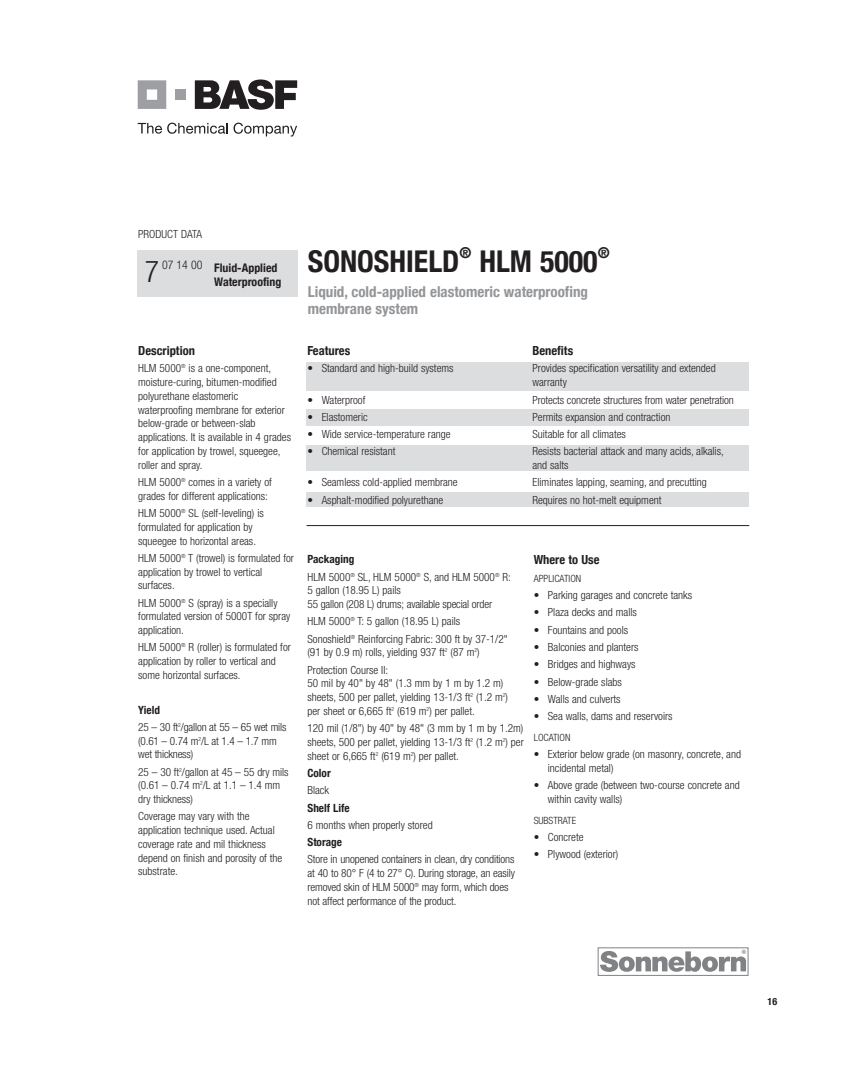
<style>
.page{position:relative;width:855px;height:1080px;background:#fff}
.page>*{position:absolute;margin:0;border:0;box-sizing:border-box;transform-origin:0 0}
.t1{font:700 condensed 30px "Helvetica Neue";color:#231f20}
.t2{font:300 condensed 30px "Helvetica Neue";color:#231f20}
.t3{font:700 condensed 15px/17.5px "Helvetica Neue";color:#939598}
.t4{font:700 condensed 15px "Helvetica Neue";color:#231f20}
.t5{font:700 condensed 12.5px "Helvetica Neue";color:#231f20}
.t6{font:700 condensed 11.88px/13.8px "Helvetica Neue";color:#231f20}
.t7{font:300 condensed 11.88px "Helvetica Neue";color:#231f20}
.t8{font:300 condensed 11.25px/13.8px "Helvetica Neue";color:#231f20}
.t9{font:700 condensed 11.25px "Helvetica Neue";color:#231f20}
.t10{font:300 condensed 10px "Helvetica Neue";color:#231f20}
.t11{font:700 condensed 10px "Helvetica Neue";color:#231f20}
.t12{font:700 6px "Helvetica";color:#808285}
.s1{font-weight:700}
</style>
<div class="page">
<div style="left:306px;top:493px;width:443px;height:14px;background:#dcdddf"></div>
<div style="left:307px;top:445px;width:442px;height:26px;background:#dcdddf"></div>
<div style="left:307px;top:409px;width:442px;height:17px;background:#dcdddf"></div>
<div style="left:307px;top:362px;width:442px;height:28px;background:#dcdddf"></div>
<hr style="left:307px;top:525px;width:442px;height:1px;background:#231f20">
<svg style="left:138px;top:123px;width:90px;height:11px"></svg>
<svg style="left:234px;top:123px;width:63px;height:14px"></svg>
<svg style="left:195px;top:80px;width:102px;height:30px"></svg>
<svg style="left:138px;top:80px;width:28px;height:29px"></svg>
<div style="left:175px;top:89px;width:11px;height:11px;background:#9d9fa2"></div>
<div style="left:137px;top:250px;width:161px;height:46px;background:#dcdddf"></div>
<svg style="left:600px;top:951px;width:146px;height:21px"></svg>
<div style="left:598px;top:947px;width:150px;height:29px;border:1px solid #808285"></div>
<p class="t8" style="left:138px;top:228px;width:65px">PRODUCT DATA</p>
<p class="t7" style="left:162px;top:261px;width:42px">07 14 00</p>
<h1 class="t2" style="left:145px;top:260px;width:16px">7</h1>
<p class="t6" style="left:214px;top:261px;width:69px">Fluid-Applied<br>Waterproofing</p>
<p class="t5" style="left:138px;top:343px;width:58px">description</p>
<p class="t8" style="left:138px;top:363px;width:154px">HLM 5000<sup>®</sup> is a one-component, moisture-curing, bitumen-modified polyurethane elastomeric waterproofing membrane for exterior below-grade or between-slab applications. It is available in 4 grades for application by trowel, squeegee, roller and spray.</p>
<p class="t8" style="left:138px;top:476px;width:135px">HLM 5000<sup>®</sup> comes in a variety of grades for different applications:</p>
<p class="t8" style="left:138px;top:507px;width:127px">HLM 5000<sup>®</sup> SL (self-leveling) is formulated for application by squeegee to horizontal areas.</p>
<p class="t8" style="left:138px;top:552px;width:157px">HLM 5000<sup>®</sup> T (trowel) is formulated for application by trowel to vertical surfaces.</p>
<p class="t8" style="left:138px;top:597px;width:154px">HLM 5000<sup>®</sup> S (spray) is a specially formulated version of 5000T for spray application.</p>
<p class="t8" style="left:138px;top:642px;width:154px">HLM 5000<sup>®</sup> R (roller) is formulated for application by roller to vertical and some horizontal surfaces.</p>
<p class="t8" style="left:138px;top:702px;width:150px;line-height:17.2px"><span class="s1">Yield<br></span>25 – 30 ft<sup>2</sup>/gallon at 55 – 65 wet mils</p>
<p class="t8" style="left:138px;top:735px;width:140px">(0.61 – 0.74 m<sup>2</sup>/L at 1.4 – 1.7 mm wet thickness)</p>
<p class="t8" style="left:138px;top:766px;width:152px">25 – 30 ft<sup>2</sup>/gallon at 45 – 55 dry mils (0.61 – 0.74 m<sup>2</sup>/L at 1.1 – 1.4 mm dry thickness)</p>
<p class="t8" style="left:138px;top:811px;width:146px">Coverage may vary with the application technique used. Actual coverage rate and mil thickness depend on finish and porosity of the substrate.</p>
<h1 class="t1" style="left:308px;top:243px;width:153px">SonoShield</h1>
<h2 class="t4" style="left:459px;top:243px;width:14px">®</h2>
<h1 class="t1" style="left:479px;top:243px;width:120px">hlm 5000</h1>
<h2 class="t4" style="left:598px;top:243px;width:14px">®</h2>
<h2 class="t3" style="left:308px;top:282px;width:282px">liquid, cold-applied elastomeric waterproofing membrane system</h2>
<p class="t5" style="left:308px;top:343px;width:44px">Features</p>
<p class="t5" style="left:532px;top:343px;width:42px">Benefits</p>
<p class="t8" style="left:308px;top:363px;width:148px">• Standard and high-build systems</p>
<p class="t8" style="left:532px;top:363px;width:185px">Provides specification versatility and extended warranty</p>
<p class="t8" style="left:307px;top:394px;width:59px">• Waterproof</p>
<p class="t8" style="left:532px;top:394px;width:203px">Protects concrete structures from water penetration</p>
<p class="t8" style="left:307px;top:411px;width:62px">• Elastomeric</p>
<p class="t8" style="left:532px;top:411px;width:139px">Permits expansion and contraction</p>
<p class="t8" style="left:308px;top:428px;width:145px">• Wide service-temperature range</p>
<p class="t8" style="left:533px;top:428px;width:95px">Suitable for all climates</p>
<p class="t8" style="left:308px;top:446px;width:89px">• Chemical resistant</p>
<p class="t8" style="left:532px;top:446px;width:193px">Resists bacterial attack and many acids, alkalis, and salts</p>
<p class="t8" style="left:307px;top:477px;width:152px">• Seamless cold-applied membrane</p>
<p class="t8" style="left:532px;top:477px;width:176px">Eliminates lapping, seaming, and precutting</p>
<p class="t8" style="left:307px;top:494px;width:137px">• Asphalt-modified polyurethane</p>
<p class="t8" style="left:532px;top:494px;width:131px">Requires no hot-melt equipment</p>
<p class="t8" style="left:307px;top:552px;width:205px;line-height:17.2px"><span class="s1">Packaging<br></span>HLM 5000<sup>®</sup> SL, HLM 5000<sup>®</sup> S, and HLM 5000<sup>®</sup> R:</p>
<p class="t8" style="left:307px;top:584px;width:186px">5 gallon (18.95 L) pails<br>55 gallon (208 L) drums; available special order</p>
<p class="t8" style="left:307px;top:614px;width:202px;line-height:17.2px">HLM 5000<sup>®</sup> T: 5 gallon (18.95 L) pails<br>Sonoshield<sup>®</sup> Reinforcing Fabric: 300 ft by 37-1/2"</p>
<p class="t8" style="left:307px;top:645px;width:174px;line-height:17.2px">(91 by 0.9 m) rolls, yielding 937 ft<sup>2</sup> (87 m<sup>2</sup>)<br>Protection Course II:</p>
<p class="t8" style="left:307px;top:678px;width:202px">50 mil by 40" by 48" (1.3 mm by 1 m by 1.2 m) sheets, 500 per pallet, yielding 13-1/3 ft<sup>2</sup> (1.2 m<sup>2</sup>) per sheet or 6,665 ft<sup>2</sup> (619 m<sup>2</sup>) per pallet.</p>
<p class="t8" style="left:307px;top:722px;width:218px;text-align:justify">120 mil (1/8") by 40" by 48" (3 mm by 1 m by 1.2m) sheets, 500 per pallet, yielding 13-1/3 ft<sup>2</sup> (1.2 m<sup>2</sup>) per sheet or 6,665 ft<sup>2</sup> (619 m<sup>2</sup>) per pallet.</p>
<p class="t9" style="left:308px;top:766px;width:25px">Color</p>
<p class="t8" style="left:308px;top:784px;width:23px">Black</p>
<p class="t9" style="left:308px;top:801px;width:44px">Shelf life</p>
<p class="t8" style="left:308px;top:819px;width:127px">6 months when properly stored</p>
<p class="t9" style="left:307px;top:835px;width:36px">Storage</p>
<p class="t8" style="left:307px;top:854px;width:209px">Store in unopened containers in clean, dry conditions at 40 to 80° F (4 to 27° C). During storage, an easily removed skin of HLM 5000<sup>®</sup> may form, which does not affect performance of the product.</p>
<p class="t5" style="left:534px;top:552px;width:67px">Where to Use</p>
<p class="t10" style="left:534px;top:575px;width:49px">APPLICATION</p>
<p class="t8" style="left:534px;top:589px;width:160px">• Parking garages and concrete tanks</p>
<p class="t8" style="left:534px;top:606px;width:105px">• Plaza decks and malls</p>
<p class="t8" style="left:534px;top:624px;width:96px">• Fountains and pools</p>
<p class="t8" style="left:534px;top:641px;width:106px">• Balconies and planters</p>
<p class="t8" style="left:534px;top:658px;width:103px">• Bridges and highways</p>
<p class="t8" style="left:534px;top:676px;width:90px">• Below-grade slabs</p>
<p class="t8" style="left:534px;top:693px;width:88px">• Walls and culverts</p>
<p class="t8" style="left:534px;top:710px;width:140px">• Sea walls, dams and reservoirs</p>
<p class="t10" style="left:534px;top:734px;width:38px">LOCATION</p>
<p class="t8" style="left:548px;top:748px;width:195px;text-indent:-14px">• Exterior below grade (on masonry, concrete, and incidental metal)</p>
<p class="t8" style="left:548px;top:779px;width:193px;text-indent:-14px">• Above grade (between two-course concrete and within cavity walls)</p>
<p class="t10" style="left:534px;top:817px;width:44px">SUBSTRATE</p>
<p class="t8" style="left:534px;top:831px;width:51px">• Concrete</p>
<p class="t8" style="left:534px;top:849px;width:86px">• Plywood (exterior)</p>
<p class="t12" style="left:742px;top:949px;width:6px">®</p>
<p class="t11" style="left:768px;top:996px;width:11px">16</p>
</div>
